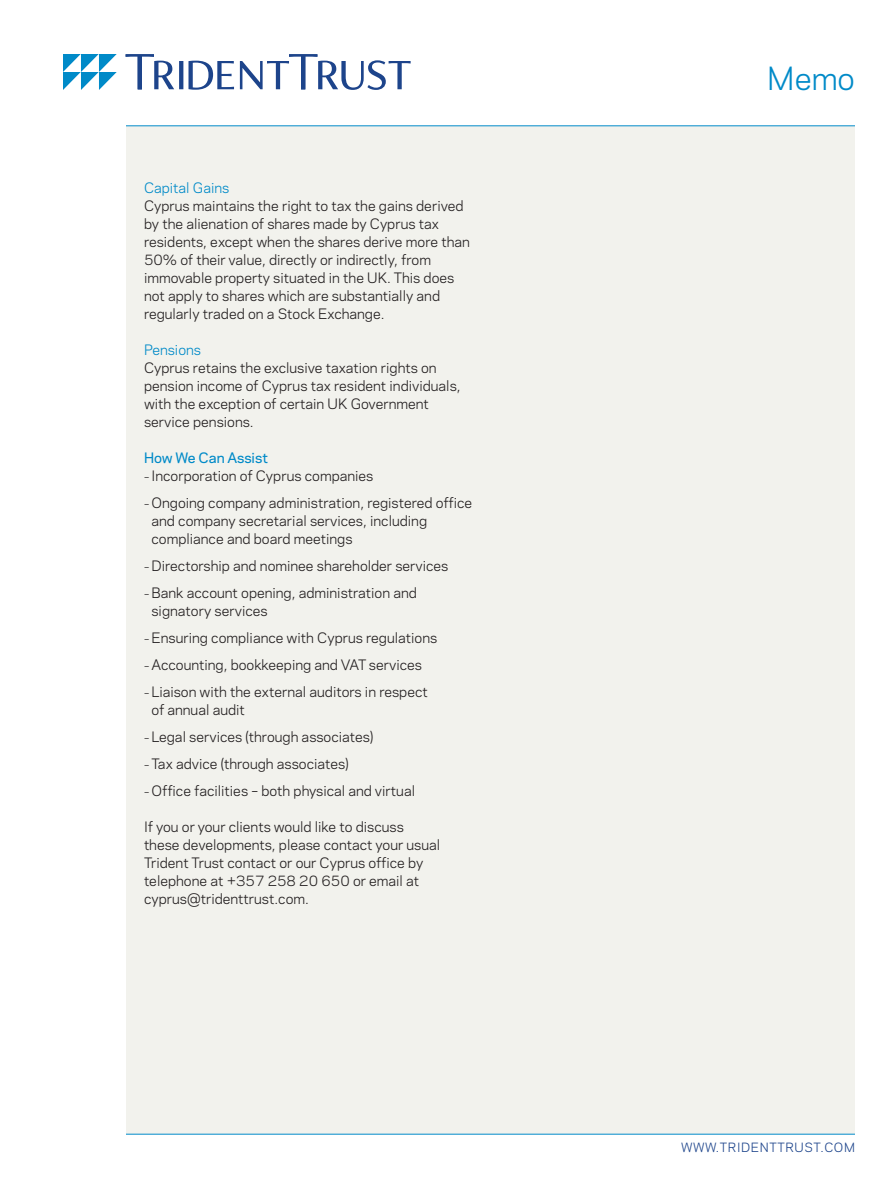
<style>
.page{position:relative;width:891px;height:1188px;background:#fff}
.page>*{position:absolute;margin:0;border:0;box-sizing:border-box;transform-origin:0 0}
.t1{font:30px "Polaris";color:#008ac8}
._1st_Paragraph{font:13.5px/18px "Polaris";color:#231f20}
.Head_2{font:13.5px "Polaris";color:#008ac8}
.Head_1{font:500 13.5px "Polaris";color:#008ac8}
.t2{font:12px "Polaris";letter-spacing:.05em;color:#1d448b}
.s1{font-size:10.5px}
</style>
<div class="page">
<div style="left:126px;top:126px;width:729px;height:1008px;background:#f2f2ed"></div>
<hr style="left:126px;top:126px;width:729px;height:1px;background:#008ac8">
<hr style="left:126px;top:1134px;width:729px;height:1px;background:#008ac8">
<svg style="left:126px;top:54px;width:285px;height:36px"></svg>
<svg style="left:63px;top:54px;width:54px;height:36px"></svg>
<p class="Head_2" style="left:144px;top:178px;width:87px">Capital Gains</p>
<p class="_1st_Paragraph" style="left:144px;top:196px;width:327px">Cyprus maintains the right to tax the gains derived by the alienation of shares made by Cyprus tax residents, except when the shares derive more than 50% of their value, directly or indirectly, from immovable property situated in the UK. This does not apply to shares which are substantially and regularly traded on a Stock Exchange.</p>
<p class="Head_2" style="left:144px;top:340px;width:59px">Pensions</p>
<p class="_1st_Paragraph" style="left:144px;top:358px;width:318px">Cyprus retains the exclusive taxation rights on pension income of Cyprus tax resident individuals, with the exception of certain UK Government service pensions.</p>
<p class="Head_1" style="left:144px;top:448px;width:126px">How We Can Assist</p>
<p class="_1st_Paragraph" style="left:144px;top:466px;width:231px"><span class="s1">–</span> Incorporation of Cyprus companies</p>
<p class="_1st_Paragraph" style="left:152px;top:493px;width:322px;text-indent:-8px"><span class="s1">–</span> Ongoing company administration, registered office and company secretarial services, including compliance and board meetings</p>
<p class="_1st_Paragraph" style="left:144px;top:556px;width:306px"><span class="s1">–</span> Directorship and nominee shareholder services</p>
<p class="_1st_Paragraph" style="left:152px;top:583px;width:267px;text-indent:-8px"><span class="s1">–</span> Bank account opening, administration and signatory services</p>
<p class="_1st_Paragraph" style="left:144px;top:628px;width:295px"><span class="s1">–</span> Ensuring compliance with Cyprus regulations</p>
<p class="_1st_Paragraph" style="left:144px;top:655px;width:280px"><span class="s1">–</span> Accounting, bookkeeping and VAT services</p>
<p class="_1st_Paragraph" style="left:152px;top:682px;width:278px;text-indent:-8px"><span class="s1">–</span> Liaison with the external auditors in respect of annual audit</p>
<p class="_1st_Paragraph" style="left:144px;top:727px;width:231px"><span class="s1">–</span> Legal services (through associates)</p>
<p class="_1st_Paragraph" style="left:144px;top:754px;width:206px"><span class="s1">–</span> Tax advice (through associates)</p>
<p class="_1st_Paragraph" style="left:144px;top:781px;width:273px"><span class="s1">–</span> Office facilities – both physical and virtual</p>
<p class="_1st_Paragraph" style="left:144px;top:817px;width:298px">If you or your clients would like to discuss these developments, please contact your usual Trident Trust contact or our Cyprus office by telephone at +357 258 20 650 or email at cyprus@tridenttrust.com.</p>
<h1 class="t1" style="left:767px;top:56px;width:89px">Memo</h1>
<p class="t2" style="left:681px;top:1138px;width:175px">WWW.TRIDENTTRUST.COM</p>
</div>
